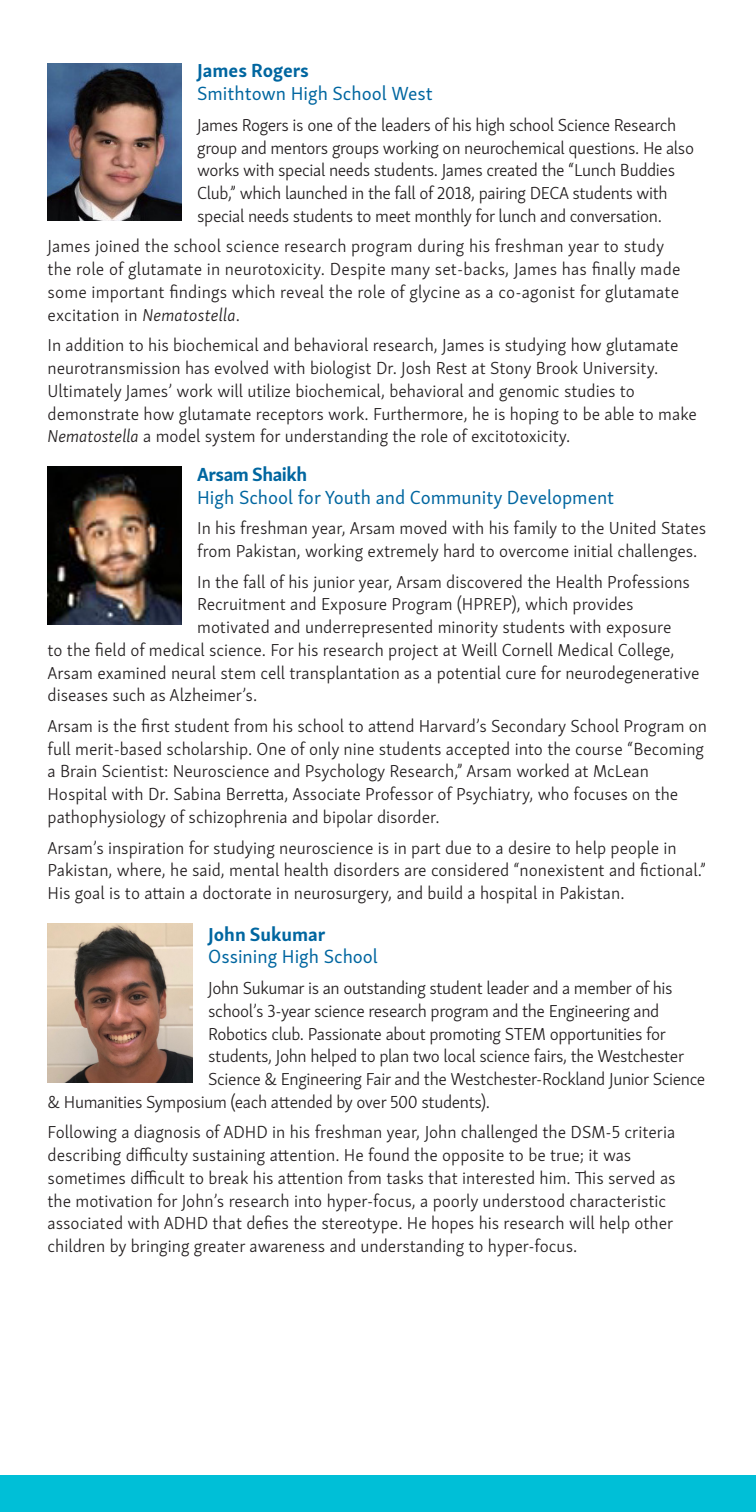
<style>
.page{position:relative;width:756px;height:1512px;background:#fff}
.page>*{position:absolute;margin:0;border:0;box-sizing:border-box;transform-origin:0 0}
.School{font:19.25px "Skolar Sans Latn";color:#0066a0}
.Name{font:700 19.25px "Skolar Sans Latn";color:#0066a0}
.Name-2{font:700 19.25px "Skolar Sans Latn";letter-spacing:-.025em;color:#0066a0}
.Body{font:300 17.5px/22.8px "Skolar Sans Latn";color:#231f20}
.Body-2{font:300 17.5px/22.8px "Skolar Sans Latn";letter-spacing:-.02em;color:#231f20}
.s1{font-style:italic}
</style>
<div class="page">
<img style="left:48px;top:467px;width:133px;height:157px">
<img style="left:48px;top:63px;width:133px;height:157px">
<img style="left:48px;top:924px;width:144px;height:158px">
<div style="left:0;top:1475px;width:756px;height:37px;background:#00bfd7"></div>
<p class="Name" style="left:197px;top:55px;width:113px">James Rogers</p>
<p class="School" style="left:197px;top:79px;width:237px">Smithtown High School West</p>
<p class="Body-2" style="left:197px;top:112px;width:498px">James Rogers is one of the leaders of his high school Science Research group and mentors groups working on neurochemical questions. He also works with special needs students. James created the “Lunch Buddies Club,” which launched in the fall of 2018, pairing DECA students with special needs students to meet monthly for lunch and conversation.</p>
<p class="Body" style="left:48px;top:234px;width:634px">James joined the school science research program during his freshman year to study the role of glutamate in neurotoxicity. Despite many set-backs, James has finally made some important findings which reveal the role of glycine as a co-agonist for glutamate excitation in <span class="s1">Nematostella</span>.</p>
<p class="Body" style="left:48px;top:333px;width:651px">In addition to his biochemical and behavioral research, James is studying how glutamate neurotransmission has evolved with biologist Dr. Josh Rest at Stony Brook University.<br>Ultimately James’ work will utilize biochemical, behavioral and genomic studies to demonstrate how glutamate receptors work. Furthermore, he is hoping to be able to make <span class="s1">Nematostella</span> a model system for understanding the role of excitotoxicity.</p>
<p class="Name-2" style="left:197px;top:459px;width:111px">Arsam Shaikh</p>
<p class="School" style="left:197px;top:482px;width:419px">High School for Youth and Community Development</p>
<p class="Body" style="left:197px;top:516px;width:511px">In his freshman year, Arsam moved with his family to the United States from Pakistan, working extremely hard to overcome initial challenges.</p>
<p class="Body" style="left:197px;top:569px;width:494px">In the fall of his junior year, Arsam discovered the Health Professions</p>
<p class="Body" style="left:197px;top:592px;width:438px">Recruitment and Exposure Program (HPREP), which provides</p>
<p class="Body" style="left:197px;top:614px;width:476px">motivated and underrepresented minority students with exposure</p>
<p class="Body" style="left:48px;top:637px;width:629px">to the field of medical science. For his research project at Weill Cornell Medical College,</p>
<p class="Body" style="left:48px;top:660px;width:653px">Arsam examined neural stem cell transplantation as a potential cure for neurodegenerative</p>
<p class="Body" style="left:48px;top:683px;width:211px">diseases such as Alzheimer’s.</p>
<p class="Body" style="left:48px;top:713px;width:661px">Arsam is the first student from his school to attend Harvard’s Secondary School Program on full merit-based scholarship. One of only nine students accepted into the course “Becoming a Brain Scientist: Neuroscience and Psychology Research,” Arsam worked at McLean Hospital with Dr. Sabina Berretta, Associate Professor of Psychiatry, who focuses on the pathophysiology of schizophrenia and bipolar disorder.</p>
<p class="Body" style="left:48px;top:835px;width:660px">Arsam’s inspiration for studying neuroscience is in part due to a desire to help people in<br>Pakistan, where, he said, mental health disorders are considered “nonexistent and fictional.”<br>His goal is to attain a doctorate in neurosurgery, and build a hospital in Pakistan.</p>
<p class="Name" style="left:208px;top:918px;width:119px">John Sukumar</p>
<p class="School" style="left:208px;top:942px;width:171px">Ossining High School</p>
<p class="Body-2" style="left:208px;top:976px;width:466px">John Sukumar is an outstanding student leader and a member of his</p>
<p class="Body-2" style="left:208px;top:998px;width:453px">school’s 3-year science research program and the Engineering and</p>
<p class="Body-2" style="left:208px;top:1021px;width:459px">Robotics club. Passionate about promoting STEM opportunities for</p>
<p class="Body-2" style="left:208px;top:1044px;width:478px">students, John helped to plan two local science fairs, the Westchester</p>
<p class="Body-2" style="left:208px;top:1067px;width:499px">Science &amp; Engineering Fair and the Westchester-Rockland Junior Science</p>
<p class="Body-2" style="left:48px;top:1089px;width:444px">&amp; Humanities Symposium (each attended by over 500 students).</p>
<p class="Body" style="left:48px;top:1120px;width:630px">Following a diagnosis of ADHD in his freshman year, John challenged the DSM-5 criteria describing difficulty sustaining attention. He found the opposite to be true; it was sometimes difficult to break his attention from tasks that interested him. This served as the motivation for John’s research into hyper-focus, a poorly understood characteristic associated with ADHD that defies the stereotype. He hopes his research will help other children by bringing greater awareness and understanding to hyper-focus.</p>
</div>
